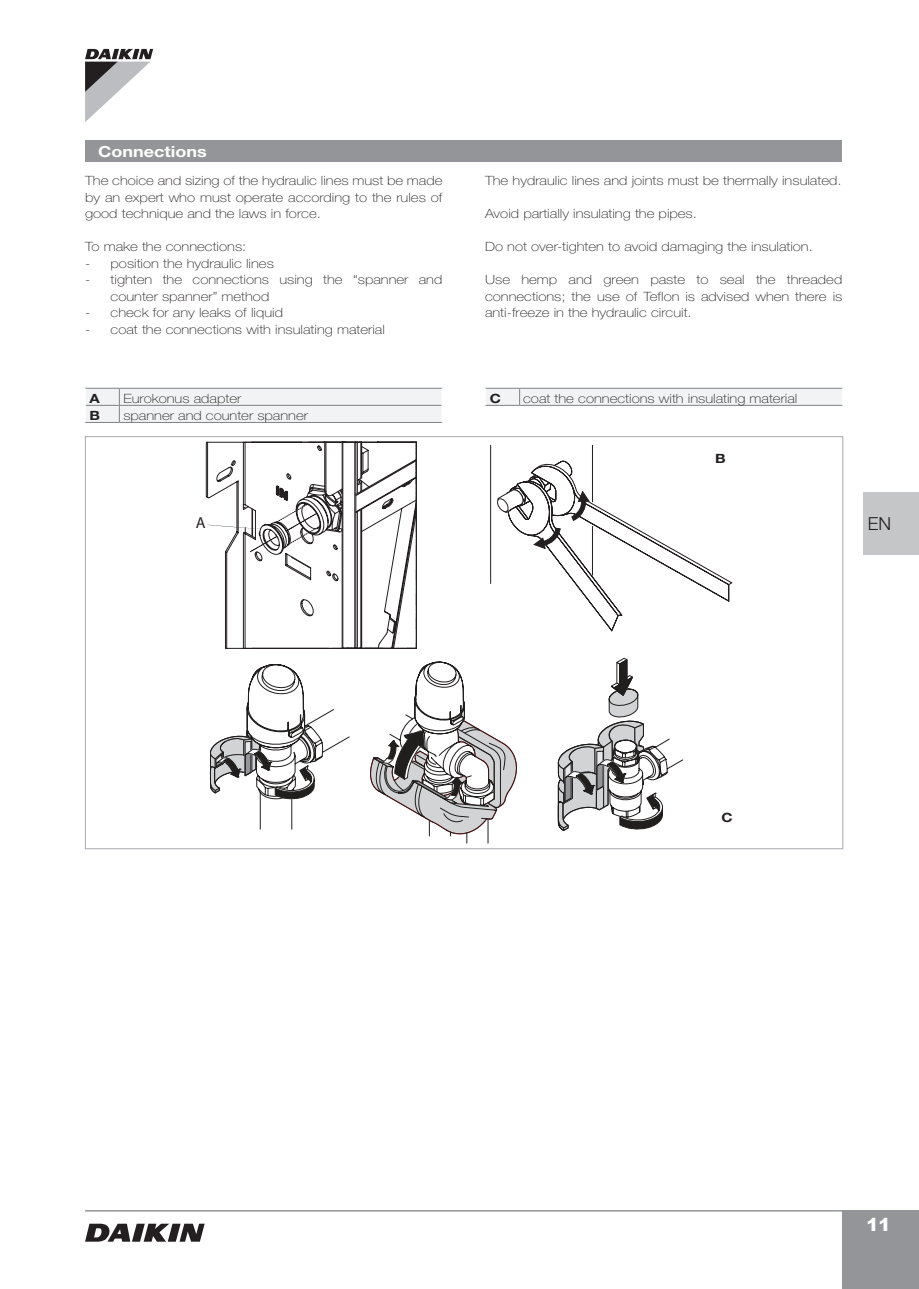
<style>
.page{position:relative;width:919px;height:1289px;background:#fff}
.page>*{position:absolute;margin:0;border:0;box-sizing:border-box;transform-origin:0 0}
.t1{font:900 18px "Arial";color:#fff}
.t2{font:300 18px "Helvetica Neue LT Std";color:#231f20}
.t3{font:15.9px "Myriad";color:#231f20}
.t4{font:700 15.3px "Helvetica Neue LT Std";color:#fff;scale:1.18 1}
.t5{font:100 12.75px/16.5px "Helvetica Neue LT Std";color:#231f20;text-align:justify;scale:1.18 1}
.t6{font:700 12.75px/17.1px "Helvetica Neue LT Std";color:#231f20;scale:1.18 1}
</style>
<div class="page">
<hr style="left:85px;top:1209px;width:757px;height:2px;background:#939598">
<div style="left:842px;top:1209px;width:76px;height:79px;background:#939598"></div>
<svg style="left:85px;top:1223px;width:120px;height:18px"></svg>
<svg style="left:85px;top:49px;width:68px;height:73px"></svg>
<div style="left:85px;top:140px;width:757px;height:22px;background:#939598"></div>
<svg style="left:490px;top:444px;width:242px;height:187px"></svg>
<svg style="left:210px;top:664px;width:140px;height:165px"></svg>
<svg style="left:370px;top:661px;width:147px;height:182px"></svg>
<svg style="left:557px;top:657px;width:126px;height:174px"></svg>
<svg style="left:206px;top:442px;width:211px;height:207px"></svg>
<hr style="left:85px;top:422px;width:34px;height:1px;background:#808285">
<hr style="left:119px;top:422px;width:323px;height:1px;background:#808285">
<svg style="left:85px;top:388px;width:357px;height:34px"></svg>
<hr style="left:485px;top:405px;width:34px;height:1px;background:#808285">
<hr style="left:519px;top:405px;width:323px;height:1px;background:#808285">
<svg style="left:485px;top:388px;width:358px;height:17px"></svg>
<div style="left:863px;top:492px;width:55px;height:63px;background:#c5c6c8"></div>
<p class="t4" style="left:98px;top:143px;width:94px">Connections</p>
<p class="t5" style="left:85px;top:172px;width:304px">The choice and sizing of the hydraulic lines must be made by an expert who must operate according to the rules of good technique and the laws in force.</p>
<p class="t5" style="left:85px;top:238px;width:138px">To make the connections:</p>
<p class="t5" style="left:85px;top:255px;width:161px">- position the hydraulic lines</p>
<p class="t5" style="left:111px;top:271px;width:283px;text-indent:-26px">- tighten the connections using the “spanner and counter spanner” method</p>
<p class="t5" style="left:85px;top:304px;width:169px">- check for any leaks of liquid</p>
<p class="t5" style="left:85px;top:321px;width:255px">- coat the connections with insulating material</p>
<p class="t5" style="left:485px;top:172px;width:304px">The hydraulic lines and joints must be thermally insulated.</p>
<p class="t5" style="left:485px;top:205px;width:181px">Avoid partially insulating the pipes.</p>
<p class="t5" style="left:485px;top:238px;width:279px">Do not over-tighten to avoid damaging the insulation.</p>
<p class="t5" style="left:485px;top:271px;width:304px">Use hemp and green paste to seal the threaded connections; the use of Teflon is advised when there is anti-freeze in the hydraulic circuit.</p>
<p class="t5" style="left:123px;top:390px;width:158px;line-height:17.1px">Eurokonus adapter<br>spanner and counter spanner</p>
<p class="t5" style="left:523px;top:390px;width:234px">coat the connections with insulating material</p>
<p class="t6" style="left:90px;top:390px;width:10px">A<br>B</p>
<p class="t6" style="left:490px;top:390px;width:11px">C</p>
<p class="t3" style="left:196px;top:515px;width:11px">A</p>
<p class="t6" style="left:715px;top:450px;width:10px">B</p>
<h1 class="t2" style="left:867px;top:512px;width:25px">EN</h1>
<p class="t6" style="left:721px;top:808px;width:11px">C</p>
<h1 class="t1" style="left:866px;top:1211px;width:26px">11</h1>
</div>
